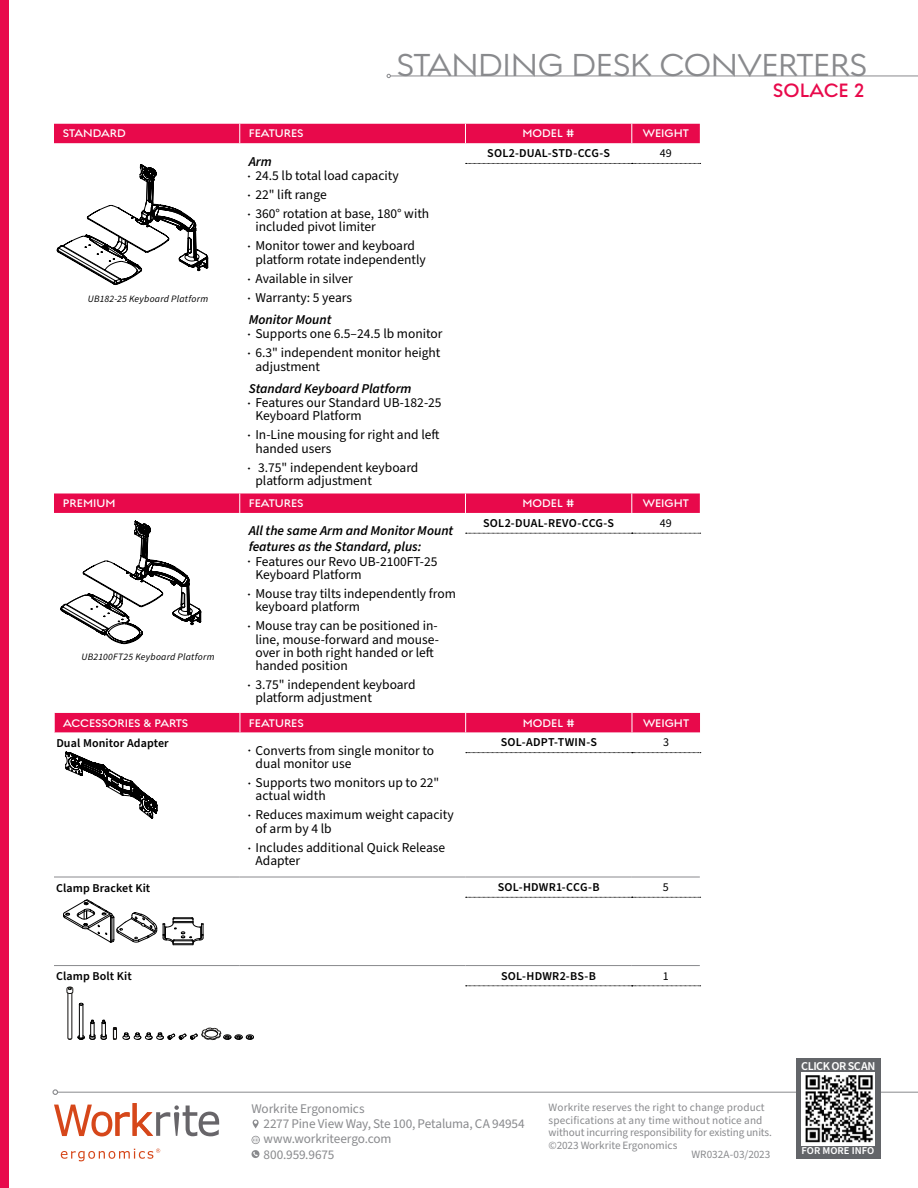
<style>
.page{position:relative;width:918px;height:1188px;background:#fff}
.page>*{position:absolute;margin:0;border:0;box-sizing:border-box;transform-origin:0 0}
.t1{font:500 34.5px "Regulator Nova";letter-spacing:-.01em;color:#898a8d}
.t2{font:600 21px "Regulator Nova";letter-spacing:.01em;color:#e8094b;scale:.96 1}
.t3{font:13.5px/13.2px "Source Sans Pro";color:#000}
.t4{font:italic 600 13.5px/16.2px "Source Sans Pro";color:#000}
.t5{font:13.2px/15.1px "Source Sans Pro";letter-spacing:-.01em;color:#898a8d}
.t6{font:600 12px "Source Sans Pro";letter-spacing:.01em;color:#000}
.t7{font:600 12px "Regulator Nova";color:#fff}
.t8{font:600 12px "Source Sans Pro";letter-spacing:-.04em;color:#fff}
.t9{font:12px "Source Sans Pro";color:#000}
.t10{font:11.25px/12.8px "Source Sans Pro";letter-spacing:-.005em;color:#898a8d}
.t11{font:600 10.5px "Source Sans Pro";color:#fff}
.t12{font:italic 9.75px "Source Sans Pro";letter-spacing:.025em;color:#000}
.s1{font-weight:600;font-style:italic}
</style>
<div class="page">
<hr style="left:58px;top:1092px;width:860px;height:1px;background:#898a8d">
<svg style="left:52px;top:1089px;width:6px;height:6px"></svg>
<svg style="left:54px;top:1103px;width:165px;height:33px"></svg>
<svg style="left:61px;top:1149px;width:99px;height:12px"></svg>
<svg style="left:253px;top:1120px;width:6px;height:8px"></svg>
<svg style="left:252px;top:1150px;width:7px;height:8px"></svg>
<svg style="left:252px;top:1136px;width:8px;height:8px"></svg>
<div style="left:796px;top:1058px;width:85px;height:101px;background:#636569"></div>
<img style="left:802px;top:1072px;width:73px;height:73px">
<hr style="left:390px;top:76px;width:528px;height:1px;background:#898a8d">
<svg style="left:387px;top:74px;width:4px;height:4px"></svg>
<svg style="left:466px;top:163px;width:235px;height:1px"></svg>
<div style="left:54px;top:124px;width:646px;height:19px;background:#e8094b"></div>
<svg style="left:57px;top:164px;width:151px;height:121px"></svg>
<svg style="left:466px;top:533px;width:235px;height:1px"></svg>
<svg style="left:54px;top:493px;width:646px;height:20px;background:#e81050"></svg>
<svg style="left:61px;top:521px;width:140px;height:123px"></svg>
<div style="left:0;top:0;width:9px;height:1188px;background:#e8094b"></div>
<svg style="left:163px;top:917px;width:41px;height:28px"></svg>
<svg style="left:63px;top:899px;width:94px;height:44px"></svg>
<svg style="left:78px;top:1020px;width:29px;height:20px"></svg>
<hr style="left:79px;top:1004px;width:1px;height:33px;background:#000">
<hr style="left:83px;top:1004px;width:1px;height:33px;background:#000">
<hr style="left:72px;top:993px;width:1px;height:45px;background:#12100e">
<hr style="left:68px;top:993px;width:1px;height:45px;background:#12100e">
<svg style="left:66px;top:987px;width:8px;height:7px"></svg>
<svg style="left:113px;top:1027px;width:141px;height:13px"></svg>
<svg style="left:466px;top:752px;width:235px;height:1px"></svg>
<div style="left:54px;top:713px;width:646px;height:19px;background:#e8094b"></div>
<svg style="left:65px;top:751px;width:92px;height:68px"></svg>
<svg style="left:466px;top:897px;width:235px;height:1px"></svg>
<hr style="left:54px;top:877px;width:186px;height:1px;background:#898a8d">
<hr style="left:240px;top:877px;width:225px;height:1px;background:#898a8d">
<hr style="left:465px;top:877px;width:167px;height:1px;background:#898a8d">
<hr style="left:632px;top:877px;width:68px;height:1px;background:#898a8d">
<svg style="left:466px;top:986px;width:235px;height:1px"></svg>
<hr style="left:54px;top:965px;width:186px;height:1px;background:#898a8d">
<hr style="left:240px;top:965px;width:225px;height:1px;background:#898a8d">
<hr style="left:465px;top:965px;width:167px;height:1px;background:#898a8d">
<hr style="left:632px;top:965px;width:68px;height:1px;background:#898a8d">
<h1 class="t1" style="left:397px;top:46px;width:472px">STANDING DESK CONVERTERS</h1>
<h2 class="t2" style="left:773px;top:78px;width:97px">SOLACE 2</h2>
<p class="t7" style="left:63px;top:127px;width:64px">STANDARD</p>
<p class="t7" style="left:249px;top:127px;width:56px">FEATURES</p>
<p class="t7" style="left:523px;top:127px;width:54px">MODEL #</p>
<p class="t7" style="left:643px;top:127px;width:48px">WEIGHT</p>
<p class="t12" style="left:88px;top:293px;width:122px">UB182-25 Keyboard Platform</p>
<p class="t4" style="left:249px;top:153px;width:25px">Arm</p>
<p class="t3" style="left:248px;top:169px;width:152px"><sup>◆</sup> 24.5 lb total load capacity</p>
<p class="t3" style="left:248px;top:188px;width:80px"><sup>◆</sup> 22" lift range</p>
<p class="t3" style="left:255px;top:207px;width:175px;text-indent:-7px"><sup>◆</sup> 360° rotation at base, 180° with included pivot limiter</p>
<p class="t3" style="left:255px;top:240px;width:172px;text-indent:-7px"><sup>◆</sup> Monitor tower and keyboard platform rotate independently</p>
<p class="t3" style="left:248px;top:272px;width:106px"><sup>◆</sup> Available in silver</p>
<p class="t3" style="left:248px;top:287px;width:106px;line-height:22.2px"><sup>◆</sup> Warranty: 5 years<br><span class="s1">Monitor Mount</span></p>
<p class="t3" style="left:248px;top:328px;width:196px"><sup>◆</sup> Supports one 6.5–24.5 lb monitor</p>
<p class="t3" style="left:255px;top:347px;width:187px;text-indent:-7px"><sup>◆</sup> 6.3" independent monitor height adjustment</p>
<p class="t4" style="left:249px;top:381px;width:164px">Standard Keyboard Platform</p>
<p class="t3" style="left:255px;top:396px;width:188px;text-indent:-7px"><sup>◆</sup> Features our Standard UB-182-25<br>Keyboard Platform</p>
<p class="t3" style="left:255px;top:429px;width:186px;text-indent:-7px"><sup>◆</sup> In-Line mousing for right and left handed users</p>
<p class="t3" style="left:255px;top:461px;width:164px;text-indent:-7px"><sup>◆</sup> 3.75" independent keyboard platform adjustment</p>
<p class="t6" style="left:487px;top:145px;width:124px">SOL2-DUAL-STD-CCG-S</p>
<p class="t9" style="left:660px;top:145px;width:13px">49</p>
<p class="t7" style="left:63px;top:496px;width:54px">PREMIUM</p>
<p class="t7" style="left:249px;top:496px;width:56px">FEATURES</p>
<p class="t7" style="left:523px;top:496px;width:54px">MODEL #</p>
<p class="t7" style="left:643px;top:496px;width:48px">WEIGHT</p>
<p class="t12" style="left:81px;top:650px;width:135px">UB2100FT25 Keyboard Platform</p>
<p class="t4" style="left:249px;top:523px;width:206px">All the same Arm and Monitor Mount features as the Standard, plus:</p>
<p class="t3" style="left:255px;top:555px;width:184px;text-indent:-7px"><sup>◆</sup> Features our Revo UB-2100FT-25<br>Keyboard Platform</p>
<p class="t3" style="left:255px;top:587px;width:202px;text-indent:-7px"><sup>◆</sup> Mouse tray tilts independently from keyboard platform</p>
<p class="t3" style="left:255px;top:620px;width:185px;text-indent:-7px"><sup>◆</sup> Mouse tray can be positioned in&shy;line, mouse-forward and mouse&shy;over in both right handed or left handed position</p>
<p class="t3" style="left:255px;top:679px;width:162px;text-indent:-7px"><sup>◆</sup> 3.75" independent keyboard platform adjustment</p>
<p class="t6" style="left:483px;top:515px;width:132px">SOL2-DUAL-REVO-CCG-S</p>
<p class="t9" style="left:660px;top:515px;width:13px">49</p>
<p class="t7" style="left:63px;top:716px;width:127px">ACCESSORIES &amp; PARTS</p>
<p class="t7" style="left:249px;top:716px;width:56px">FEATURES</p>
<p class="t7" style="left:523px;top:716px;width:54px">MODEL #</p>
<p class="t7" style="left:643px;top:716px;width:48px">WEIGHT</p>
<p class="t6" style="left:56px;top:735px;width:114px">Dual Monitor Adapter</p>
<p class="t6" style="left:501px;top:734px;width:98px">SOL-ADPT-TWIN-S</p>
<p class="t9" style="left:663px;top:734px;width:7px">3</p>
<p class="t3" style="left:256px;top:744px;width:180px;text-indent:-7px"><sup>◆</sup> Converts from single monitor to dual monitor use</p>
<p class="t3" style="left:256px;top:776px;width:185px;text-indent:-7px"><sup>◆</sup> Supports two monitors up to 22" actual width</p>
<p class="t3" style="left:256px;top:809px;width:200px;text-indent:-7px"><sup>◆</sup> Reduces maximum weight capacity of arm by 4 lb</p>
<p class="t3" style="left:256px;top:841px;width:191px;text-indent:-7px"><sup>◆</sup> Includes additional Quick Release<br>Adapter</p>
<p class="t6" style="left:56px;top:880px;width:96px">Clamp Bracket Kit</p>
<p class="t6" style="left:498px;top:879px;width:103px">SOL-HDWR1-CCG-B</p>
<p class="t9" style="left:663px;top:879px;width:7px">5</p>
<p class="t6" style="left:56px;top:968px;width:77px">Clamp Bolt Kit</p>
<p class="t6" style="left:501px;top:968px;width:96px">SOL-HDWR2-BS-B</p>
<p class="t9" style="left:663px;top:968px;width:7px">1</p>
<p class="t5" style="left:263px;top:1102px;width:263px;text-indent:-12px">Workrite Ergonomics<br>2277 Pine View Way, Ste 100, Petaluma, CA 94954 www.workriteergo.com<br>800.959.9675</p>
<p class="t10" style="left:549px;top:1101px;width:225px">Workrite reserves the right to change product specifications at any time without notice and without incurring responsibility for existing units. ©2023 Workrite Ergonomics</p>
<p class="t10" style="left:692px;top:1148px;width:80px">WR032A-03/2023</p>
<p class="t8" style="left:801px;top:1058px;width:76px">CLICK OR SCAN</p>
<p class="t11" style="left:802px;top:1144px;width:74px">FOR MORE INFO</p>
</div>
